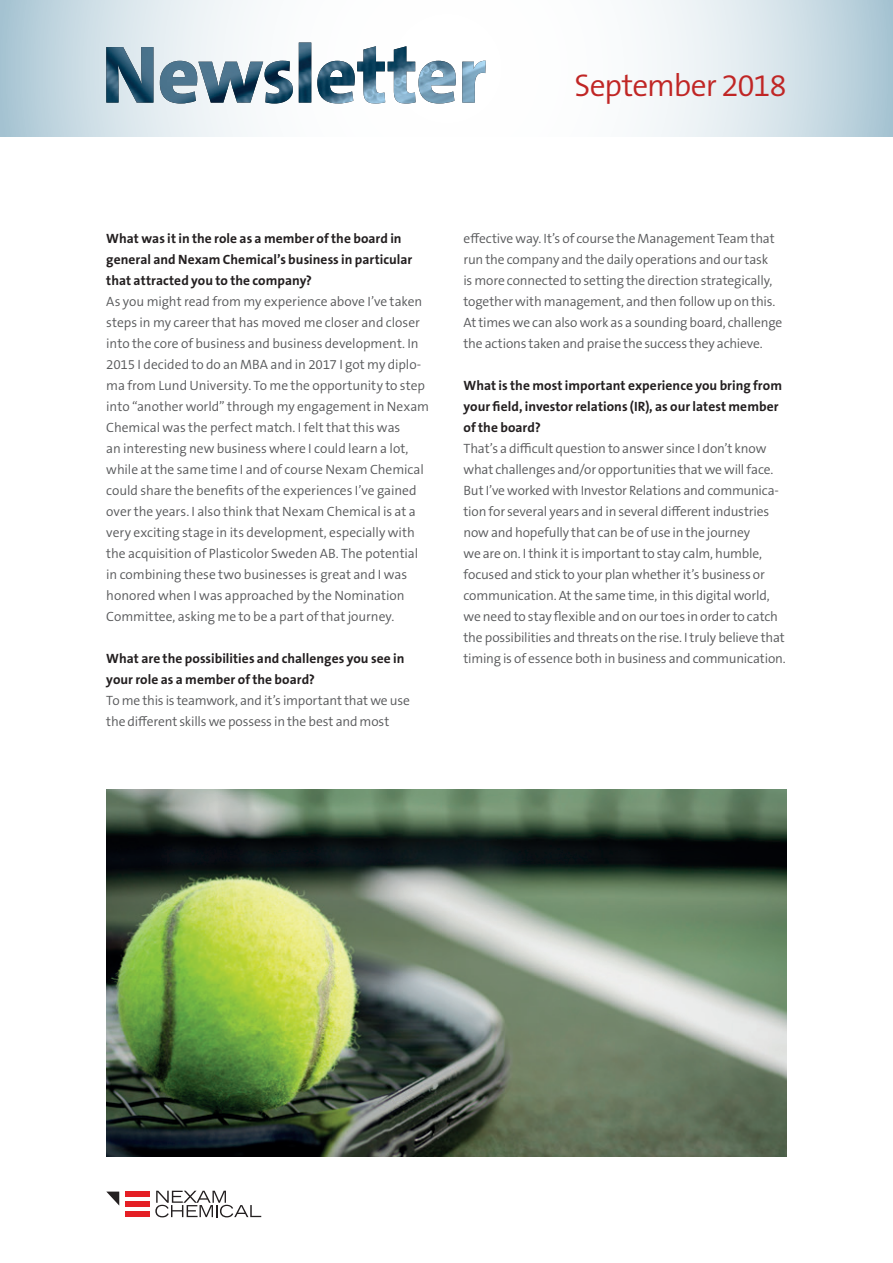
<style>
.page{position:relative;width:893px;height:1263px;background:#fff}
.page>*{position:absolute;margin:0;border:0;box-sizing:border-box;transform-origin:0 0}
.t1{font:300 31.5px "The Sans B W4";letter-spacing:-.035em;color:#c02625}
.t2{font:300 13.5px/21px "The Sans B W4";letter-spacing:-.01em;color:#57585a}
.t3{font:700 13.5px/21px "The Sans B W7";letter-spacing:.005em;color:#231f20}
</style>
<div class="page">
<div style="left:125px;top:1191px;width:24px;height:5px;background:#e41f25"></div>
<div style="left:125px;top:1201px;width:24px;height:6px;background:#e41f25"></div>
<div style="left:125px;top:1211px;width:24px;height:6px;background:#e41f25"></div>
<svg style="left:106px;top:1191px;width:13px;height:14px"></svg>
<svg style="left:155px;top:1191px;width:106px;height:26px"></svg>
<img style="left:106px;top:789px;width:681px;height:368px">
<svg style="left:0;top:0;width:893px;height:136px"></svg>
<img style="left:106px;top:43px;width:380px;height:60px">
<h1 class="t1" style="left:574px;top:65px;width:214px">September 2018</h1>
<p class="t3" style="left:106px;top:228px;width:308px">What was it in the role as a member of the board in general and Nexam Chemical’s business in particular that attracted you to the company?</p>
<p class="t2" style="left:106px;top:291px;width:324px">As you might read from my experience above I’ve taken steps in my career that has moved me closer and closer into the core of business and business development. In 2015 I decided to do an MBA and in 2017 I got my diplo&shy;ma from Lund University. To me the opportunity to step into “another world” through my engagement in Nexam Chemical was the perfect match. I felt that this was<br>an interesting new business where I could learn a lot, while at the same time I and of course Nexam Chemical could share the benefits of the experiences I’ve gained over the years. I also think that Nexam Chemical is at a very exciting stage in its development, especially with the acquisition of Plasticolor Sweden AB. The potential in combining these two businesses is great and I was honored when I was approached by the Nomination Committee, asking me to be a part of that journey.</p>
<p class="t3" style="left:106px;top:648px;width:300px">What are the possibilities and challenges you see in your role as a member of the board?</p>
<p class="t2" style="left:106px;top:690px;width:305px">To me this is teamwork, and it’s important that we use the different skills we possess in the best and most</p>
<p class="t2" style="left:463px;top:228px;width:320px">effective way. It’s of course the Management Team that run the company and the daily operations and our task<br>is more connected to setting the direction strategically, together with management, and then follow up on this.<br>At times we can also work as a sounding board, challenge the actions taken and praise the success they achieve.</p>
<p class="t3" style="left:463px;top:375px;width:320px">What is the most important experience you bring from your field, investor relations (IR), as our latest member of the board?</p>
<p class="t2" style="left:463px;top:438px;width:324px">That’s a difficult question to answer since I don’t know what challenges and/or opportunities that we will face.<br>But I’ve worked with Investor Relations and communica&shy;tion for several years and in several different industries now and hopefully that can be of use in the journey<br>we are on. I think it is important to stay calm, humble, focused and stick to your plan whether it’s business or communication. At the same time, in this digital world, we need to stay flexible and on our toes in order to catch the possibilities and threats on the rise. I truly believe that timing is of essence both in business and communication.</p>
</div>
